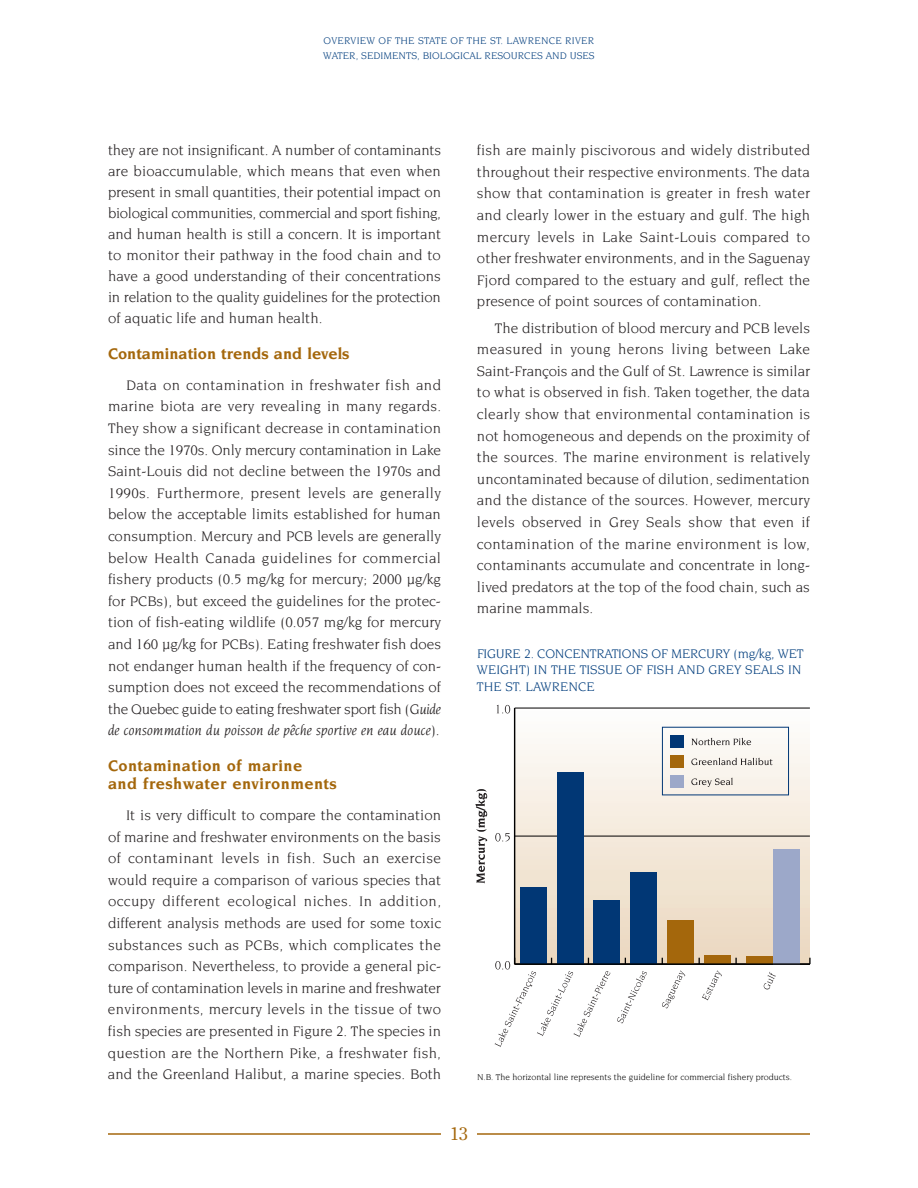
<style>
.page{position:relative;width:918px;height:1188px;background:#fff}
.page>*{position:absolute;margin:0;border:0;box-sizing:border-box;transform-origin:0 0}
.t1{font:18px "Clearface";color:#a4670c}
.t2{font:700 16.5px/18px "Novarese";letter-spacing:.025em;color:#a4670c}
.t3{font:700 16.5px "Novarese";color:#a4670c}
.t4{font:15px/21.6px "Novarese";color:#231f20;text-align:justify}
.t5{font:13.5px/16.5px "Novarese";color:#013d7d}
.t6{font:10.5px/15px "Novarese";color:#013d7d}
.t7{font:9px "Novarese";color:#000}
.s1{font-style:italic}
</style>
<div class="page">
<hr style="left:108px;top:1133px;width:702px;height:2px;background:#a4670c">
<div style="left:441px;top:1118px;width:36px;height:32px;background:#fff"></div>
<div style="left:515px;top:708px;width:295px;height:256px;background:linear-gradient(to bottom,#fffffe,#e2d0b8)"></div>
<svg style="left:495px;top:833px;width:15px;height:9px"></svg>
<svg style="left:497px;top:705px;width:13px;height:8px"></svg>
<hr style="left:514px;top:708px;width:1px;height:256px;background:#000">
<hr style="left:515px;top:836px;width:295px;height:1px;background:#000">
<hr style="left:515px;top:708px;width:295px;height:1px;background:#000">
<div style="left:520px;top:887px;width:26px;height:77px;background:#013775"></div>
<div style="left:557px;top:772px;width:26px;height:192px;background:#013775"></div>
<div style="left:594px;top:900px;width:26px;height:64px;background:#013775"></div>
<div style="left:631px;top:872px;width:26px;height:92px;background:#013775"></div>
<div style="left:667px;top:921px;width:27px;height:43px;background:#a4670c"></div>
<div style="left:704px;top:956px;width:27px;height:8px;background:#a4670c"></div>
<div style="left:746px;top:957px;width:27px;height:7px;background:#a4670c"></div>
<div style="left:773px;top:849px;width:27px;height:115px;background:#9ca8c9"></div>
<svg style="left:495px;top:958px;width:115px;height:89px"></svg>
<svg style="left:617px;top:971px;width:30px;height:52px"></svg>
<svg style="left:662px;top:970px;width:23px;height:38px"></svg>
<svg style="left:702px;top:970px;width:20px;height:31px"></svg>
<svg style="left:763px;top:972px;width:13px;height:18px"></svg>
<hr style="left:515px;top:963px;width:295px;height:2px;background:#000">
<svg style="left:475px;top:789px;width:12px;height:94px"></svg>
<svg style="left:691px;top:738px;width:60px;height:7px"></svg>
<svg style="left:691px;top:758px;width:82px;height:7px"></svg>
<svg style="left:691px;top:778px;width:42px;height:9px"></svg>
<div style="left:670px;top:735px;width:14px;height:13px;background:#013775"></div>
<div style="left:671px;top:755px;width:13px;height:12px;background:#a4670c"></div>
<div style="left:671px;top:775px;width:13px;height:13px;background:#9ca8c9"></div>
<div style="left:662px;top:727px;width:127px;height:68px;border:1px solid #013775"></div>
<p class="t6" style="left:323px;top:33px;width:273px">OVERVIEW OF THE STATE OF THE ST. LAWRENCE RIVER<br>WATER, SEDIMENTS, BIOLOGICAL RESOURCES AND USES</p>
<p class="t4" style="left:108px;top:141px;width:335px;line-height:21px">they are not insignificant. A number of contaminants are bioaccumulable, which means that even when present in small quantities, their potential impact on biological communities, commercial and sport fishing, and human health is still a concern. It is important to monitor their pathway in the food chain and to have a good understanding of their concentrations in relation to the quality guidelines for the protection of aquatic life and human health.</p>
<p class="t3" style="left:108px;top:347px;width:243px">Contamination trends and levels</p>
<p class="t4" style="left:108px;top:375px;width:335px;text-indent:18px">Data on contamination in freshwater fish and marine biota are very revealing in many regards.<br>They show a significant decrease in contamination since the 1970s. Only mercury contamination in Lake Saint-Louis did not decline between the 1970s and 1990s. Furthermore, present levels are generally below the acceptable limits established for human consumption. Mercury and PCB levels are generally below Health Canada guidelines for commercial fishery products (0.5 mg/kg for mercury; 2000 µg/kg for PCBs), but exceed the guidelines for the protec&shy;tion of fish-eating wildlife (0.057 mg/kg for mercury and 160 µg/kg for PCBs). Eating freshwater fish does not endanger human health if the frequency of con&shy;sumption does not exceed the recommendations of the Quebec guide to eating freshwater sport fish (<span class="s1">Guide de consommation du poisson de pêche sportive en eau douce</span>).</p>
<p class="t2" style="left:108px;top:758px;width:230px">Contamination of marine<br>and freshwater environments</p>
<p class="t4" style="left:108px;top:805px;width:335px;text-indent:18px">It is very difficult to compare the contamination of marine and freshwater environments on the basis of contaminant levels in fish. Such an exercise would require a comparison of various species that occupy different ecological niches. In addition, different analysis methods are used for some toxic substances such as PCBs, which complicates the comparison. Nevertheless, to provide a general pic&shy;ture of contamination levels in marine and freshwater environments, mercury levels in the tissue of two fish species are presented in Figure 2. The species in question are the Northern Pike, a freshwater fish, and the Greenland Halibut, a marine species. Both</p>
<p class="t4" style="left:477px;top:140px;width:335px">fish are mainly piscivorous and widely distributed throughout their respective environments. The data show that contamination is greater in fresh water and clearly lower in the estuary and gulf. The high mercury levels in Lake Saint-Louis compared to other freshwater environments, and in the Saguenay Fjord compared to the estuary and gulf, reflect the presence of point sources of contamination.</p>
<p class="t4" style="left:477px;top:318px;width:335px;text-indent:18px">The distribution of blood mercury and PCB levels measured in young herons living between Lake Saint-François and the Gulf of St. Lawrence is similar to what is observed in fish. Taken together, the data clearly show that environmental contamination is not homogeneous and depends on the proximity of the sources. The marine environment is relatively uncontaminated because of dilution, sedimentation and the distance of the sources. However, mercury levels observed in Grey Seals show that even if contamination of the marine environment is low, contaminants accumulate and concentrate in long&shy;lived predators at the top of the food chain, such as marine mammals.</p>
<p class="t5" style="left:477px;top:646px;width:328px">FIGURE 2. CONCENTRATIONS OF MERCURY (mg/kg, WET<br>WEIGHT) IN THE TISSUE OF FISH AND GREY SEALS IN<br>THE ST. LAWRENCE</p>
<p class="t7" style="left:477px;top:1073px;width:317px">N.B. The horizontal line represents the guideline for commercial fishery products.</p>
<p class="t1" style="left:450px;top:1127px;width:19px">13</p>
</div>
